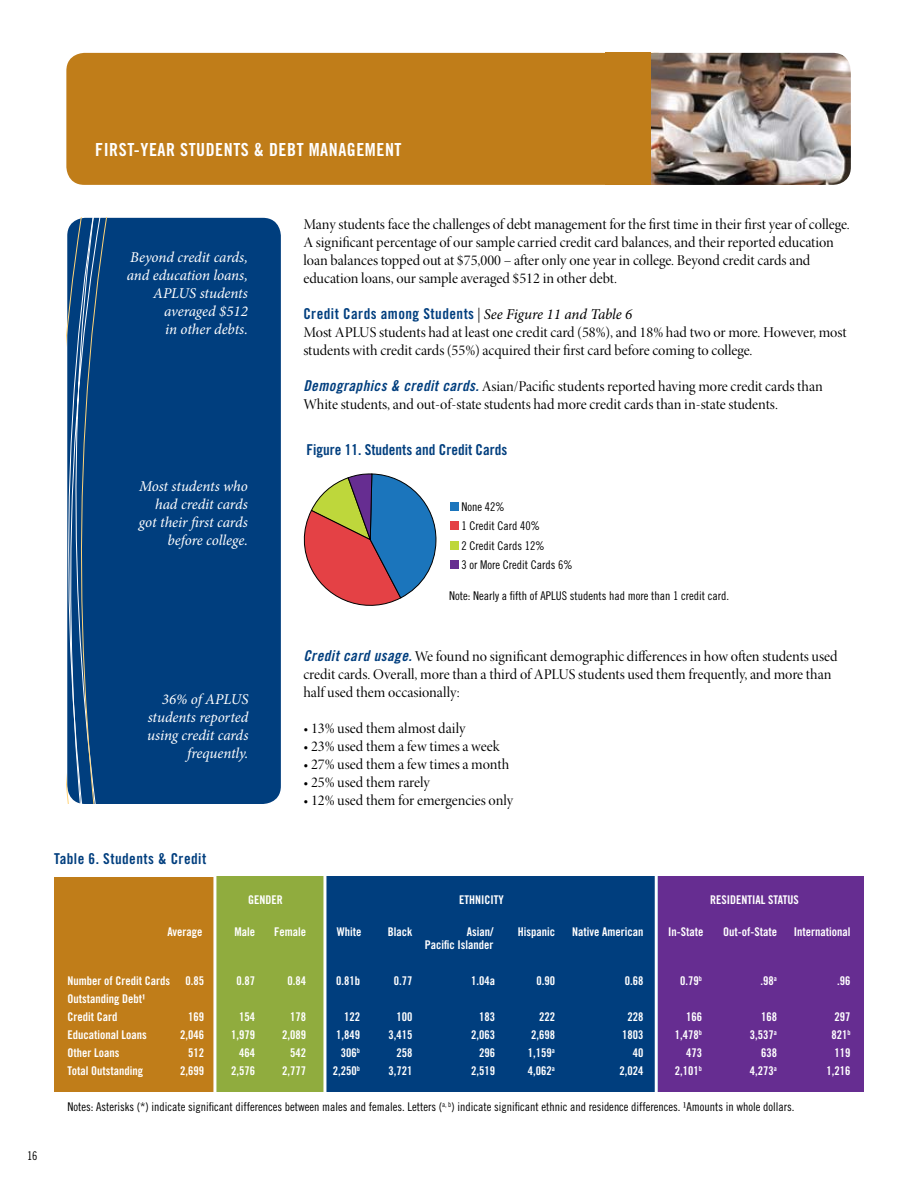
<style>
.page{position:relative;width:918px;height:1188px;background:#fff}
.page>*{position:absolute;margin:0;border:0;box-sizing:border-box;transform-origin:0 0}
.t1{font:18px "Trade Gothic LT Std Bd Cn 20";letter-spacing:.03em;color:#fff}
.t2{font:15px/18px "Minion Pro Disp";letter-spacing:-.005em;color:#000}
.t3{font:italic 15px/18px "Minion Pro";letter-spacing:-.005em;color:#fff;text-align:right}
.t4{font:15px "Trade Gothic LT Std Bd Cn 20";letter-spacing:.03em;color:#003e7e}
.t5{font:15px "Trade Gothic LT Std Bd Cn 20";color:#003e7e}
.t6{font:12px/18px "Trade Gothic LT Std Bd Cn 20";color:#fff}
.t7{font:12px/19.5px "Trade Gothic LT Std Cn 18";color:#000}
.s1{font-family:"Minion Pro Disp";color:#000}
.s2{font-family:"Minion Pro";font-style:italic;color:#000}
.s3{font-family:"Trade Gothic LT Std Bd Cn 20 Obl";color:#003e7e}
</style>
<div class="page">
<div style="left:66px;top:53px;width:609px;height:132px;background:#c07d19;border-radius:18px"></div>
<img style="left:651px;top:53px;width:200px;height:132px">
<div style="left:67px;top:218px;width:214px;height:586px;background:#003e7e;border-radius:18px"></div>
<svg style="left:66px;top:218px;width:41px;height:586px"></svg>
<svg style="left:303px;top:473px;width:134px;height:133px"></svg>
<div style="left:450px;top:502px;width:9px;height:9px;background:#1b75bc"></div>
<div style="left:450px;top:522px;width:9px;height:8px;background:#e44145"></div>
<div style="left:450px;top:541px;width:9px;height:9px;background:#bed73b"></div>
<div style="left:450px;top:561px;width:9px;height:8px;background:#662d91"></div>
<div style="left:54px;top:877px;width:161px;height:214px;background:#c07d19"></div>
<div style="left:215px;top:876px;width:109px;height:215px;background:#90ac3e"></div>
<div style="left:325px;top:876px;width:335px;height:215px;background:#003e7e"></div>
<div style="left:658px;top:876px;width:206px;height:215px;background:#662d91"></div>
<hr style="left:213px;top:869px;width:3px;height:227px;background:#fff">
<hr style="left:323px;top:871px;width:3px;height:230px;background:#fff">
<hr style="left:655px;top:871px;width:3px;height:229px;background:#fff">
<p class="t1" style="left:95px;top:139px;width:308px">First-Year Students &amp; Debt Management</p>
<p class="t3" style="left:127px;top:248px;width:123px">Beyond credit cards, and education loans,<br>APLUS students averaged $512<br>in other debts.</p>
<p class="t3" style="left:139px;top:478px;width:110px">Most students who had credit cards got their first cards before college.</p>
<p class="t2" style="left:303px;top:215px;width:548px">Many students face the challenges of debt management for the first time in their first year of college.<br>A significant percentage of our sample carried credit card balances, and their reported education loan balances topped out at $75,000 – after only one year in college. Beyond credit cards and education loans, our sample averaged $512 in other debt.</p>
<p class="t4" style="left:303px;top:304px;width:331px">Credit Cards among Students <span class="s1">|</span> <span class="s2">See Figure 11 and Table 6</span></p>
<p class="t2" style="left:303px;top:323px;width:545px">Most APLUS students had at least one credit card (58%), and 18% had two or more. However, most students with credit cards (55%) acquired their first card before coming to college.</p>
<p class="t2" style="left:303px;top:377px;width:521px"><span class="s3">Demographics &amp; credit cards.</span> Asian/Pacific students reported having more credit cards than<br>White students, and out-of-state students had more credit cards than in-state students.</p>
<p class="t5" style="left:307px;top:441px;width:202px">Figure 11. Students and Credit Cards</p>
<p class="t7" style="left:462px;top:497px;width:113px">None 42%<br>1 Credit Card 40%<br>2 Credit Cards 12%<br>3 or More Credit Cards 6%</p>
<p class="t7" style="left:449px;top:586px;width:281px">Note: Nearly a fifth of APLUS students had more than 1 credit card.</p>
<p class="t3" style="left:147px;top:690px;width:103px">36% of APLUS students reported using credit cards frequently.</p>
<p class="t2" style="left:303px;top:647px;width:536px"><span class="s3">Credit card usage.</span> We found no significant demographic differences in how often students used credit cards. Overall, more than a third of APLUS students used them frequently, and more than half used them occasionally:</p>
<p class="t2" style="left:303px;top:719px;width:164px">• 13% used them almost daily</p>
<p class="t2" style="left:303px;top:737px;width:198px">• 23% used them a few times a week</p>
<p class="t2" style="left:303px;top:755px;width:207px">• 27% used them a few times a month</p>
<p class="t2" style="left:303px;top:773px;width:128px">• 25% used them rarely</p>
<p class="t2" style="left:303px;top:791px;width:211px">• 12% used them for emergencies only</p>
<p class="t7" style="left:27px;top:1146px;width:12px">16</p>
<p class="t4" style="left:54px;top:850px;width:154px">Table 6. Students &amp; Credit</p>
<p class="t6" style="left:244px;top:891px;width:94px">Gender E</p>
<p class="t6" style="left:464px;top:891px;width:41px">thnicity</p>
<p class="t6" style="left:710px;top:891px;width:89px">Residential Status</p>
<p class="t6" style="left:167px;top:923px;width:56px">Average M</p>
<p class="t6" style="left:242px;top:923px;width:15px">ale</p>
<p class="t6" style="left:274px;top:923px;width:53px">Female W</p>
<p class="t6" style="left:345px;top:923px;width:18px">hite</p>
<p class="t6" style="left:388px;top:923px;width:26px">Black</p>
<p class="t6" style="left:467px;top:923px;width:28px">Asian/</p>
<p class="t6" style="left:518px;top:923px;width:334px">Hispanic Native American I n-State O ut-of-State I nternational</p>
<p class="t6" style="left:425px;top:936px;width:70px">Pacific Islander</p>
<p class="t6" style="left:68px;top:972px;width:104px">Number of Credit Cards</p>
<p class="t6" style="left:185px;top:972px;width:20px">0.85</p>
<p class="t6" style="left:236px;top:972px;width:20px">0.87</p>
<p class="t6" style="left:287px;top:972px;width:20px">0.84</p>
<p class="t6" style="left:336px;top:972px;width:25px">0.81b</p>
<p class="t6" style="left:394px;top:972px;width:20px">0.77</p>
<p class="t6" style="left:471px;top:972px;width:25px">1.04a</p>
<p class="t6" style="left:536px;top:972px;width:20px">0.90</p>
<p class="t6" style="left:625px;top:972px;width:20px">0.68</p>
<p class="t6" style="left:680px;top:972px;width:23px">0.79<sup>b</sup></p>
<p class="t6" style="left:761px;top:972px;width:18px">.98<sup>a</sup></p>
<p class="t6" style="left:837px;top:972px;width:15px">.96</p>
<p class="t6" style="left:68px;top:990px;width:79px">Outstanding Debt¹<br>Credit Card</p>
<p class="t6" style="left:188px;top:1008px;width:17px">169</p>
<p class="t6" style="left:239px;top:1008px;width:17px">154</p>
<p class="t6" style="left:290px;top:1008px;width:17px">178</p>
<p class="t6" style="left:344px;top:1008px;width:17px">122</p>
<p class="t6" style="left:397px;top:1008px;width:17px">100</p>
<p class="t6" style="left:479px;top:1008px;width:17px">183</p>
<p class="t6" style="left:539px;top:1008px;width:17px">222</p>
<p class="t6" style="left:628px;top:1008px;width:17px">228</p>
<p class="t6" style="left:686px;top:1008px;width:17px">166</p>
<p class="t6" style="left:761px;top:1008px;width:17px">168</p>
<p class="t6" style="left:835px;top:1008px;width:17px">297</p>
<p class="t6" style="left:68px;top:1026px;width:81px">Educational Loans</p>
<p class="t6" style="left:180px;top:1026px;width:25px">2,046</p>
<p class="t6" style="left:231px;top:1026px;width:25px">1,979</p>
<p class="t6" style="left:282px;top:1026px;width:25px">2,089</p>
<p class="t6" style="left:336px;top:1026px;width:25px">1,849</p>
<p class="t6" style="left:389px;top:1026px;width:25px">3,415</p>
<p class="t6" style="left:471px;top:1026px;width:25px">2,063</p>
<p class="t6" style="left:531px;top:1026px;width:25px">2,698</p>
<p class="t6" style="left:622px;top:1026px;width:23px">1803</p>
<p class="t6" style="left:675px;top:1026px;width:29px">1,478<sup>b</sup></p>
<p class="t6" style="left:750px;top:1026px;width:29px">3,537<sup>a</sup></p>
<p class="t6" style="left:831px;top:1026px;width:21px">821<sup>b</sup></p>
<p class="t6" style="left:68px;top:1044px;width:53px">Other Loans</p>
<p class="t6" style="left:188px;top:1044px;width:17px">512</p>
<p class="t6" style="left:239px;top:1044px;width:17px">464</p>
<p class="t6" style="left:290px;top:1044px;width:17px">542</p>
<p class="t6" style="left:341px;top:1044px;width:21px">306<sup>b</sup></p>
<p class="t6" style="left:397px;top:1044px;width:17px">258</p>
<p class="t6" style="left:479px;top:1044px;width:17px">296</p>
<p class="t6" style="left:528px;top:1044px;width:29px">1,159<sup>a</sup></p>
<p class="t6" style="left:633px;top:1044px;width:12px">40</p>
<p class="t6" style="left:686px;top:1044px;width:17px">473</p>
<p class="t6" style="left:761px;top:1044px;width:17px">638</p>
<p class="t6" style="left:835px;top:1044px;width:17px">119</p>
<p class="t6" style="left:68px;top:1062px;width:77px">Total Outstanding</p>
<p class="t6" style="left:180px;top:1062px;width:25px">2,699</p>
<p class="t6" style="left:231px;top:1062px;width:25px">2,576</p>
<p class="t6" style="left:282px;top:1062px;width:25px">2,777</p>
<p class="t6" style="left:333px;top:1062px;width:29px">2,250<sup>b</sup></p>
<p class="t6" style="left:389px;top:1062px;width:25px">3,721</p>
<p class="t6" style="left:471px;top:1062px;width:25px">2,519</p>
<p class="t6" style="left:528px;top:1062px;width:29px">4,062<sup>a</sup></p>
<p class="t6" style="left:620px;top:1062px;width:25px">2,024</p>
<p class="t6" style="left:675px;top:1062px;width:29px">2,101<sup>b</sup></p>
<p class="t6" style="left:750px;top:1062px;width:29px">4,273<sup>a</sup></p>
<p class="t6" style="left:827px;top:1062px;width:25px">1,216</p>
<p class="t7" style="left:68px;top:1097px;width:728px">Notes: Asterisks (*) indicate significant differences between males and females. Letters (<sup>a,</sup> <sup>b</sup>) indicate significant ethnic and residence differences. ¹Amounts in whole dollars.</p>
</div>
